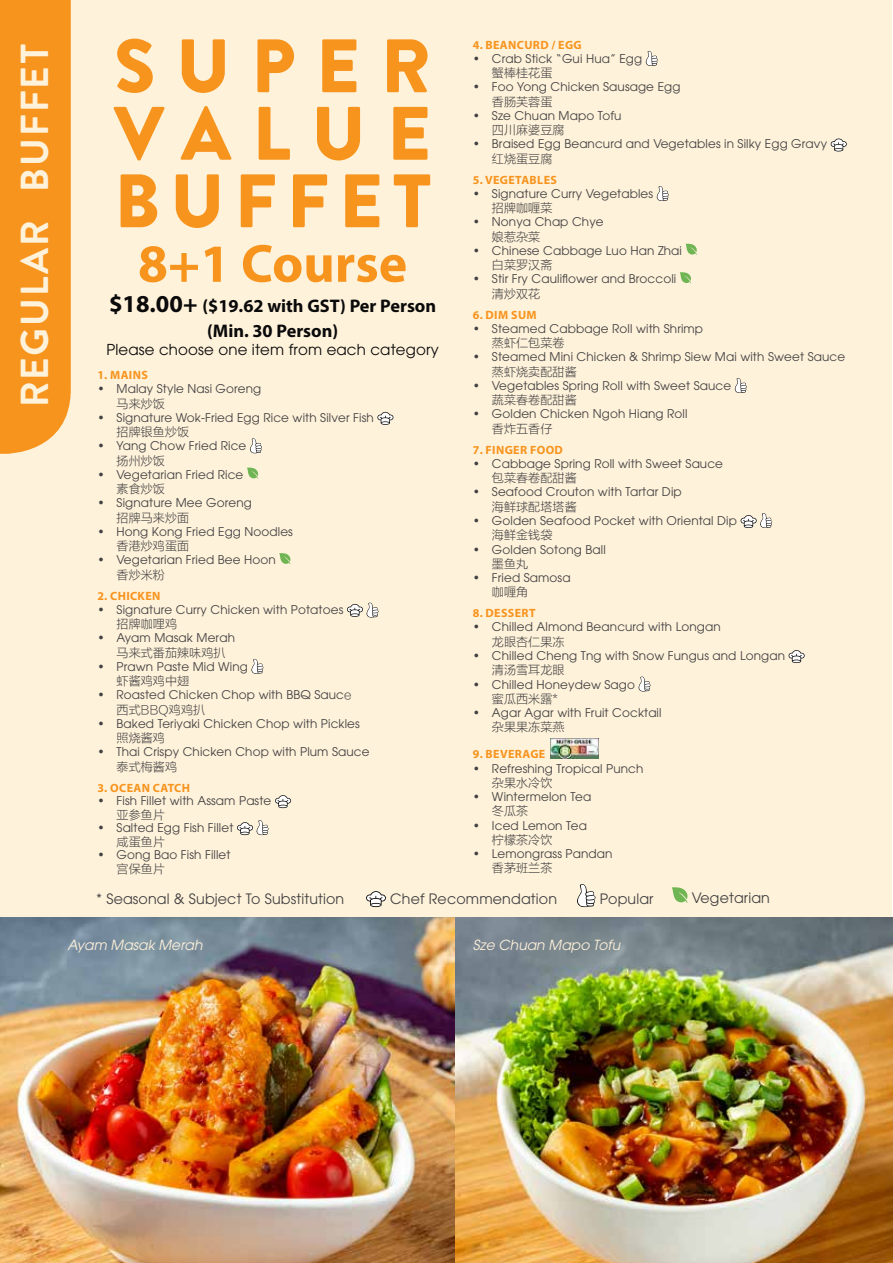
<style>
.page{position:relative;width:893px;height:1263px;background:#fff}
.page>*{position:absolute;margin:0;border:0;box-sizing:border-box;transform-origin:0 0}
.t1{font:900 75.45px/67.5px "Brandon Grotesque";letter-spacing:.27em;color:#f7941e;text-align:justify}
.t2{font:700 54px "Myriad Pro";color:#f7941e}
.t3{font:700 39px "Brandon Text";letter-spacing:.05em;color:#fff2da}
.t4{font:700 18.3px/24.3px "Myriad Pro";color:#0a0a0b;text-align:center}
.t5{font:15px "Avant Garde";letter-spacing:.01em;color:#0a0a0b}
.t6{font:14.25px "Avant Garde";letter-spacing:.01em;color:#414042}
.t7{font:italic 13.95px "Avant Garde";color:#fff2da}
.t8{font:12px "Avant Garde";letter-spacing:.01em;color:#414042}
.t9{font:12px "FZLTXHK GBK1 0";letter-spacing:.01em;color:#414042}
.t10{font:700 12px "Myriad Pro";letter-spacing:.03em;color:#f7941e}
.s1{font-size:24.3px}
.s2{font-family:"FZLTXHK GBK1 0"}
</style>
<div class="page">
<div style="left:0;top:0;width:892px;height:1262px;background:#fff2da"></div>
<div style="left:0;top:0;width:71px;height:454px;background:#f7941e"></div>
<svg style="left:377px;top:412px;width:16px;height:13px"></svg>
<svg style="left:250px;top:438px;width:12px;height:15px"></svg>
<svg style="left:247px;top:467px;width:11px;height:12px"></svg>
<svg style="left:279px;top:553px;width:12px;height:11px"></svg>
<svg style="left:347px;top:603px;width:32px;height:15px"></svg>
<svg style="left:251px;top:659px;width:13px;height:15px"></svg>
<svg style="left:275px;top:795px;width:16px;height:13px"></svg>
<svg style="left:237px;top:820px;width:32px;height:15px"></svg>
<svg style="left:645px;top:51px;width:13px;height:15px"></svg>
<svg style="left:831px;top:139px;width:16px;height:12px"></svg>
<svg style="left:656px;top:186px;width:13px;height:15px"></svg>
<svg style="left:686px;top:244px;width:11px;height:11px"></svg>
<svg style="left:680px;top:272px;width:11px;height:11px"></svg>
<svg style="left:734px;top:378px;width:13px;height:15px"></svg>
<svg style="left:741px;top:513px;width:31px;height:15px"></svg>
<svg style="left:789px;top:650px;width:16px;height:13px"></svg>
<svg style="left:638px;top:676px;width:13px;height:16px"></svg>
<img style="left:551px;top:738px;width:47px;height:20px">
<img style="left:0;top:917px;width:456px;height:346px">
<img style="left:456px;top:917px;width:437px;height:346px">
<svg style="left:577px;top:884px;width:19px;height:23px"></svg>
<svg style="left:672px;top:887px;width:16px;height:16px"></svg>
<svg style="left:366px;top:891px;width:20px;height:16px"></svg>
<h3 class="t3" style="left:8px;top:407px;width:365px;rotate:-90deg">REGULAR BUFFET</h3>
<h1 class="t1" style="left:114px;top:33px;width:319px">SUPER VALUE BUFFET</h1>
<h2 class="t2" style="left:138px;top:228px;width:271px">8+1 COURSE</h2>
<h3 class="t4" style="left:109px;top:293px;width:329px"><span class="s1">$18.00+</span> ($19.62 WITH GST) PER PERSON (MIN. 30 PERSON)</h3>
<p class="t5" style="left:106px;top:340px;width:334px">Please choose one item from each category</p>
<p class="t10" style="left:98px;top:367px;width:51px">1. MAINS</p>
<p class="t8" style="left:98px;top:382px;width:165px">• Malay Style Nasi Goreng</p>
<p class="t9" style="left:117px;top:397px;width:50px">马来炒饭</p>
<p class="t8" style="left:98px;top:410px;width:278px">• Signature Wok-Fried Egg Rice with Silver Fish</p>
<p class="t9" style="left:117px;top:425px;width:74px">招牌银鱼炒饭</p>
<p class="t8" style="left:98px;top:439px;width:150px">• Yang Chow Fried Rice</p>
<p class="t9" style="left:117px;top:454px;width:50px">扬州炒饭</p>
<p class="t8" style="left:98px;top:467px;width:147px">• Vegetarian Fried Rice</p>
<p class="t9" style="left:117px;top:482px;width:50px">素食炒饭</p>
<p class="t8" style="left:98px;top:496px;width:156px">• Signature Mee Goreng</p>
<p class="t9" style="left:117px;top:511px;width:74px">招牌马来炒面</p>
<p class="t8" style="left:98px;top:524px;width:197px">• Hong Kong Fried Egg Noodles</p>
<p class="t9" style="left:117px;top:539px;width:74px">香港炒鸡蛋面</p>
<p class="t8" style="left:98px;top:553px;width:180px">• Vegetarian Fried Bee Hoon</p>
<p class="t9" style="left:117px;top:568px;width:50px">香炒米粉</p>
<p class="t10" style="left:98px;top:588px;width:64px">2. CHICKEN</p>
<p class="t8" style="left:98px;top:602px;width:247px">• Signature Curry Chicken with Potatoes</p>
<p class="t9" style="left:117px;top:617px;width:62px">招牌咖哩鸡</p>
<p class="t8" style="left:98px;top:631px;width:139px">• Ayam Masak Merah</p>
<p class="t9" style="left:117px;top:646px;width:110px">马来式番茄辣味鸡扒</p>
<p class="t8" style="left:98px;top:659px;width:152px">• Prawn Paste Mid Wing</p>
<p class="t9" style="left:117px;top:674px;width:74px">虾酱鸡鸡中翅</p>
<p class="t8" style="left:98px;top:688px;width:255px">• Roasted Chicken Chop with BBQ Sauc<span class="s2">e</span></p>
<p class="t9" style="left:117px;top:703px;width:90px">西式BBQ鸡鸡扒</p>
<p class="t8" style="left:98px;top:716px;width:264px">• Baked Teriyaki Chicken Chop with Pickles</p>
<p class="t9" style="left:117px;top:731px;width:50px">照烧酱鸡</p>
<p class="t8" style="left:98px;top:745px;width:274px">• Thai Crispy Chicken Chop with Plum Sauce</p>
<p class="t9" style="left:117px;top:760px;width:62px">泰式梅酱鸡</p>
<p class="t10" style="left:98px;top:780px;width:94px">3. OCEAN CATCH</p>
<p class="t8" style="left:98px;top:794px;width:175px">• Fish Fillet with Assam Paste</p>
<p class="t9" style="left:117px;top:808px;width:50px">亚参鱼片</p>
<p class="t8" style="left:98px;top:821px;width:137px">• Salted Egg Fish Fillet</p>
<p class="t9" style="left:117px;top:835px;width:50px">咸蛋鱼片</p>
<p class="t8" style="left:98px;top:848px;width:135px">• Gong Bao Fish Fillet</p>
<p class="t9" style="left:117px;top:862px;width:50px">宫保鱼片</p>
<p class="t10" style="left:473px;top:37px;width:94px">4. BEANCURD / EGG</p>
<p class="t8" style="left:473px;top:51px;width:171px">• Crab Stick “Gui Hua” Egg</p>
<p class="t9" style="left:492px;top:66px;width:62px">蟹棒桂花蛋</p>
<p class="t8" style="left:473px;top:80px;width:209px">• Foo Yong Chicken Sausage Egg</p>
<p class="t9" style="left:492px;top:95px;width:62px">香肠芙蓉蛋</p>
<p class="t8" style="left:473px;top:108px;width:150px">• Sze Chuan Mapo Tofu</p>
<p class="t9" style="left:492px;top:123px;width:74px">四川麻婆豆腐</p>
<p class="t8" style="left:473px;top:137px;width:356px">• Braised Egg Beancurd and Vegetables in Silky Egg Gravy</p>
<p class="t9" style="left:492px;top:152px;width:62px">红烧蛋豆腐</p>
<p class="t10" style="left:473px;top:172px;width:84px">5. VEGETABLES</p>
<p class="t8" style="left:473px;top:186px;width:182px">• Signature Curry Vegetables</p>
<p class="t9" style="left:492px;top:201px;width:62px">招牌咖喱菜</p>
<p class="t8" style="left:473px;top:215px;width:132px">• Nonya Chap Chye</p>
<p class="t9" style="left:492px;top:230px;width:50px">娘惹杂菜</p>
<p class="t8" style="left:473px;top:243px;width:211px">• Chinese Cabbage Luo Han Zhai</p>
<p class="t9" style="left:492px;top:258px;width:62px">白菜罗汉斋</p>
<p class="t8" style="left:473px;top:272px;width:205px">• Stir Fry Cauliflower and Broccoli</p>
<p class="t9" style="left:492px;top:287px;width:50px">清炒双花</p>
<p class="t10" style="left:473px;top:307px;width:64px">6. DIM SUM</p>
<p class="t8" style="left:473px;top:321px;width:232px">• Steamed Cabbage Roll with Shrimp</p>
<p class="t9" style="left:492px;top:336px;width:74px">蒸虾仁包菜卷</p>
<p class="t8" style="left:473px;top:350px;width:374px">• Steamed Mini Chicken &amp; Shrimp Siew Mai with Sweet Sauce</p>
<p class="t9" style="left:492px;top:365px;width:86px">蒸虾烧卖配甜酱</p>
<p class="t8" style="left:473px;top:378px;width:260px">• Vegetables Spring Roll with Sweet Sauce</p>
<p class="t9" style="left:492px;top:393px;width:86px">蔬菜春卷配甜酱</p>
<p class="t8" style="left:473px;top:407px;width:216px">• Golden Chicken Ngoh Hiang Roll</p>
<p class="t9" style="left:492px;top:422px;width:62px">香炸五香仔</p>
<p class="t10" style="left:473px;top:442px;width:74px">7. FINGER FOOD</p>
<p class="t8" style="left:473px;top:456px;width:252px">• Cabbage Spring Roll with Sweet Sauce</p>
<p class="t9" style="left:492px;top:471px;width:86px">包菜春卷配甜酱</p>
<p class="t8" style="left:473px;top:485px;width:210px">• Seafood Crouton with Tartar Dip</p>
<p class="t9" style="left:492px;top:500px;width:86px">海鲜球配塔塔酱</p>
<p class="t8" style="left:473px;top:513px;width:266px">• Golden Seafood Pocket with Oriental Dip</p>
<p class="t9" style="left:492px;top:528px;width:62px">海鲜金钱袋</p>
<p class="t8" style="left:473px;top:542px;width:134px">• Golden Sotong Ball</p>
<p class="t9" style="left:492px;top:557px;width:38px">墨鱼丸</p>
<p class="t8" style="left:473px;top:570px;width:99px">• Fried Samosa</p>
<p class="t9" style="left:492px;top:585px;width:38px">咖喱角</p>
<p class="t10" style="left:473px;top:605px;width:62px">8. DESSERT</p>
<p class="t8" style="left:473px;top:620px;width:249px">• Chilled Almond Beancurd with Longan</p>
<p class="t9" style="left:492px;top:635px;width:74px">龙眼杏仁果冻</p>
<p class="t8" style="left:473px;top:648px;width:314px">• Chilled Cheng Tng with Snow Fungus and Longan</p>
<p class="t9" style="left:492px;top:663px;width:74px">清汤雪耳龙眼</p>
<p class="t8" style="left:473px;top:677px;width:164px">• Chilled Honeydew Sago</p>
<p class="t9" style="left:492px;top:692px;width:67px">蜜瓜西米露*</p>
<p class="t8" style="left:473px;top:705px;width:190px">• Agar Agar with Fruit Cocktail</p>
<p class="t9" style="left:492px;top:720px;width:74px">杂果果冻菜燕</p>
<p class="t10" style="left:473px;top:746px;width:74px">9. BEVERAGE</p>
<p class="t8" style="left:473px;top:761px;width:172px">• Refreshing Tropical Punch</p>
<p class="t9" style="left:492px;top:776px;width:62px">杂果水冷饮</p>
<p class="t8" style="left:473px;top:789px;width:120px">• Wintermelon Tea</p>
<p class="t9" style="left:492px;top:804px;width:38px">冬瓜茶</p>
<p class="t8" style="left:473px;top:818px;width:116px">• Iced Lemon Tea</p>
<p class="t9" style="left:492px;top:833px;width:62px">柠檬茶冷饮</p>
<p class="t8" style="left:473px;top:846px;width:141px">• Lemongrass Pandan</p>
<p class="t9" style="left:492px;top:861px;width:62px">香茅班兰茶</p>
<p class="t6" style="left:96px;top:890px;width:250px">* Seasonal &amp; Subject To Substitution</p>
<p class="t6" style="left:390px;top:890px;width:168px">Chef Recommendation</p>
<p class="t6" style="left:600px;top:890px;width:55px">Popular</p>
<p class="t6" style="left:692px;top:889px;width:80px">Vegetarian</p>
<p class="t7" style="left:68px;top:936px;width:136px">Ayam Masak Merah</p>
<p class="t7" style="left:473px;top:936px;width:149px">Sze Chuan Mapo Tofu</p>
</div>
